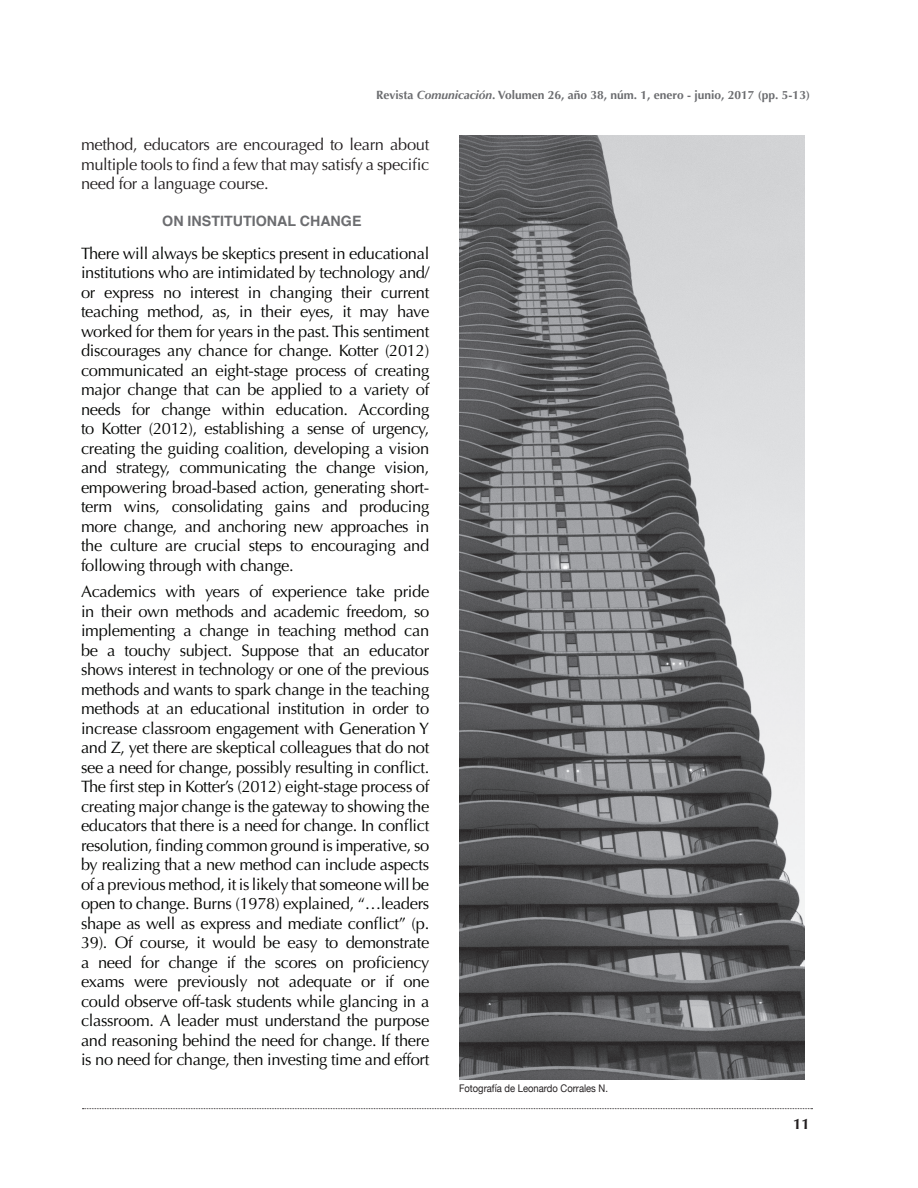
<style>
.page{position:relative;width:918px;height:1188px;background:#fff}
.page>*{position:absolute;margin:0;border:0;box-sizing:border-box;transform-origin:0 0}
.t1{font:16.5px/19.5px "Optima";letter-spacing:-.02em;color:#040503;text-align:justify}
.t2{font:16.5px/19.5px "Optima";letter-spacing:-.02em;color:#231f20;text-align:justify}
.t3{font:700 15px "Optima";color:#231f20}
.t4{font:700 14.25px "Helvetica";color:#6c6d70}
.t5{font:700 12px "Optima";color:#6c6d70}
.t6{font:10.5px "Helvetica Neue";color:#231f20;scale:.9 1}
.s1{font-style:italic}
</style>
<div class="page">
<svg style="left:82px;top:1108px;width:731px;height:1px"></svg>
<img style="left:459px;top:135px;width:346px;height:945px">
<p class="t5" style="left:376px;top:88px;width:435px">Revista <span class="s1">Comunicación</span>. Volumen 26, año 38, núm. 1, enero - junio, 2017 (pp. 5-13)</p>
<p class="t2" style="left:81px;top:135px;width:350px">method, educators are encouraged to learn about multiple tools to find a few that may satisfy a specific need for a language course.</p>
<p class="t4" style="left:162px;top:209px;width:201px">ON INSTITUTIONAL CHANGE</p>
<p class="t1" style="left:81px;top:244px;width:350px">There will always be skeptics present in educational institutions who are intimidated by technology and/ or express no interest in changing their current teaching method, as, in their eyes, it may have worked for them for years in the past. This sentiment discourages any chance for change. Kotter (2012) communicated an eight-stage process of creating major change that can be applied to a variety of needs for change within education. According to Kotter (2012), establishing a sense of urgency, creating the guiding coalition, developing a vision and strategy, communicating the change vision, empowering broad-based action, generating short&shy;term wins, consolidating gains and producing more change, and anchoring new approaches in the culture are crucial steps to encouraging and following through with change.</p>
<p class="t1" style="left:81px;top:582px;width:350px">Academics with years of experience take pride in their own methods and academic freedom, so implementing a change in teaching method can be a touchy subject. Suppose that an educator shows interest in technology or one of the previous methods and wants to spark change in the teaching methods at an educational institution in order to increase classroom engagement with Generation Y and Z, yet there are skeptical colleagues that do not see a need for change, possibly resulting in conflict.<br>The first step in Kotter’s (2012) eight-stage process of creating major change is the gateway to showing the educators that there is a need for change. In conflict resolution, finding common ground is imperative, so by realizing that a new method can include aspects of a previous method, it is likely that someone will be open to change. Burns (1978) explained, “…leaders shape as well as express and mediate conflict” (p.<br>39). Of course, it would be easy to demonstrate a need for change if the scores on proficiency exams were previously not adequate or if one could observe off-task students while glancing in a classroom. A leader must understand the purpose and reasoning behind the need for change. If there is no need for change, then investing time and effort</p>
<p class="t6" style="left:459px;top:1081px;width:167px">Fotografía de Leonardo Corrales N.</p>
<p class="t3" style="left:793px;top:1115px;width:18px">11</p>
</div>
